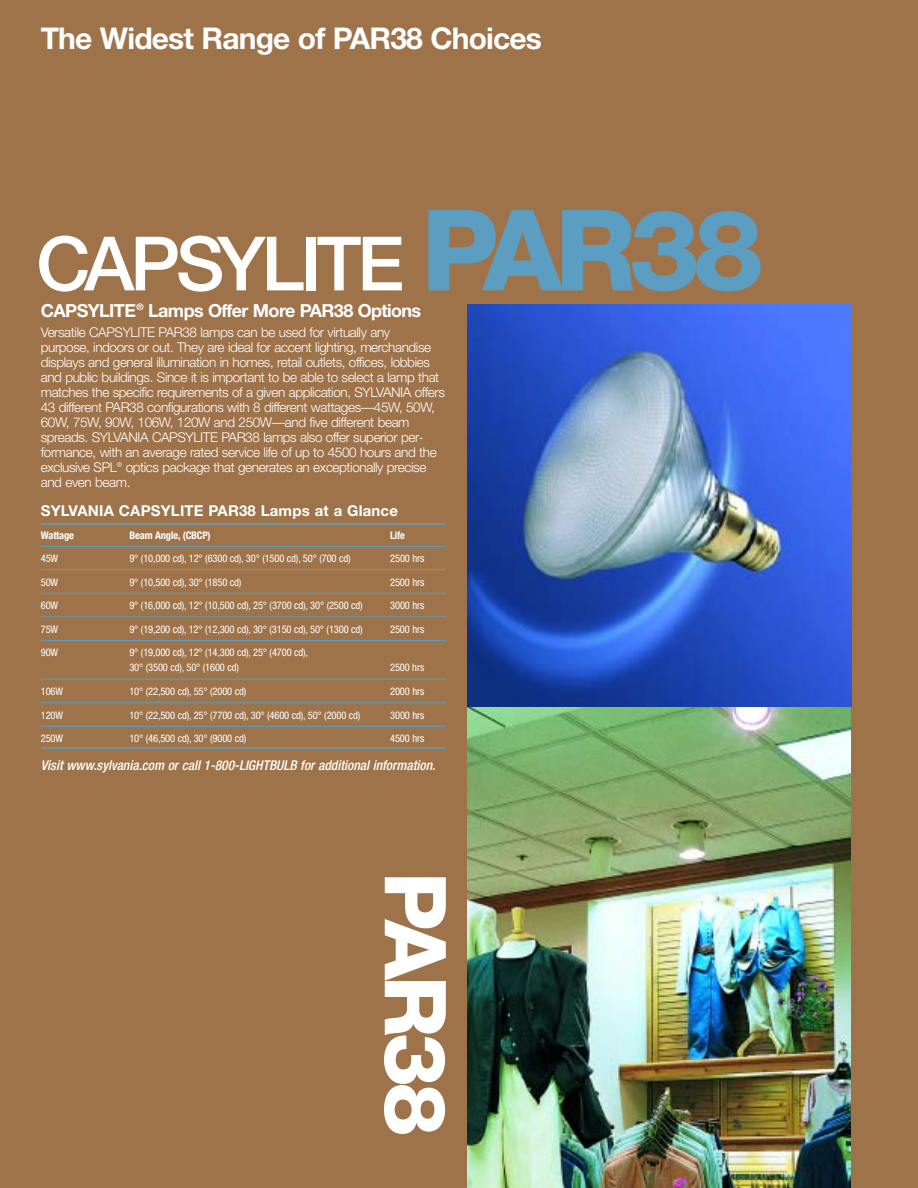
<style>
.page{position:relative;width:918px;height:1188px;background:#9e734a}
.page>*{position:absolute;margin:0;border:0;box-sizing:border-box;transform-origin:0 0}
.t1{font:800 85.5px "Helvetica Neue";letter-spacing:-.05em;color:#fff}
.t2{font:500 75px "Helvetica Neue";letter-spacing:-.055em;color:#fff}
.t3{font:700 30px "Helvetica Neue";letter-spacing:-.03em;color:#fff}
.t4{font:700 18px "Helvetica Neue";letter-spacing:-.035em;color:#fff}
.t5{font:700 15px "Helvetica Neue";letter-spacing:.01em;color:#fff}
.t6{font:300 13.5px/15px "Helvetica Neue";letter-spacing:-.03em;color:#fff}
.t7{font:italic 500 condensed 13.5px "Helvetica Neue";color:#fff}
.t8{font:condensed 10.5px/15px "Helvetica Neue";letter-spacing:-.015em;color:#fff}
.t9{font:700 condensed 10.5px "Helvetica Neue";letter-spacing:-.015em;color:#fff}
.s1{font-weight:800;font-size:112.5px;color:#5b9ec2}
</style>
<div class="page">
<hr style="left:41px;top:523px;width:405px;height:2px;background:#5b9ec2">
<hr style="left:41px;top:546px;width:405px;height:1px;background:#5b9ec2">
<hr style="left:41px;top:569px;width:405px;height:1px;background:#5b9ec2">
<hr style="left:41px;top:593px;width:405px;height:1px;background:#5b9ec2">
<hr style="left:41px;top:616px;width:405px;height:1px;background:#5b9ec2">
<hr style="left:41px;top:640px;width:405px;height:1px;background:#5b9ec2">
<hr style="left:41px;top:679px;width:405px;height:1px;background:#5b9ec2">
<hr style="left:41px;top:702px;width:405px;height:1px;background:#5b9ec2">
<hr style="left:41px;top:726px;width:405px;height:1px;background:#5b9ec2">
<hr style="left:41px;top:747px;width:405px;height:2px;background:#5b9ec2">
<img style="left:467px;top:706px;width:384px;height:482px">
<img style="left:467px;top:305px;width:384px;height:401px">
<h3 class="t3" style="left:41px;top:27px;width:503px">The Widest Range of PAR38 Choices</h3>
<h2 class="t2" style="left:36px;top:237px;width:729px">CAPSYLITE <span class="s1">PAR38</span></h2>
<h3 class="t4" style="left:41px;top:304px;width:382px">CAPSYLITE<sup>®</sup> Lamps Offer More PAR38 Options</h3>
<p class="t6" style="left:41px;top:326px;width:406px">Versatile CAPSYLITE PAR38 lamps can be used for virtually any<br>purpose, indoors or out. They are ideal for accent lighting, merchandise displays and general illumination in homes, retail outlets, offices, lobbies and public buildings. Since it is important to be able to select a lamp that matches the specific requirements of a given application, SYLVANIA offers 43 different PAR38 configurations with 8 different wattages—45W, 50W, 60W, 75W, 90W, 106W, 120W and 250W—and five different beam spreads. SYLVANIA CAPSYLITE PAR38 lamps also offer superior per&shy;formance, with an average rated service life of up to 4500 hours and the exclusive SPL<sup>®</sup> optics package that generates an exceptionally precise and even beam.</p>
<p class="t5" style="left:41px;top:505px;width:359px">SYLVANIA CAPSYLITE PAR38 Lamps at a Glance</p>
<p class="t9" style="left:41px;top:532px;width:35px">Wattage</p>
<p class="t9" style="left:129px;top:532px;width:83px">Beam Angle, (CBCP)</p>
<p class="t9" style="left:390px;top:532px;width:16px">Life</p>
<p class="t8" style="left:41px;top:552px;width:19px">45W</p>
<p class="t8" style="left:129px;top:552px;width:223px">9° (10,000 cd), 12° (6300 cd), 30° (1500 cd), 50° (700 cd)</p>
<p class="t8" style="left:390px;top:552px;width:36px">2500 hrs</p>
<p class="t8" style="left:41px;top:575px;width:19px">50W</p>
<p class="t8" style="left:129px;top:575px;width:114px">9° (10,500 cd), 30° (1850 cd)</p>
<p class="t8" style="left:390px;top:575px;width:36px">2500 hrs</p>
<p class="t8" style="left:41px;top:599px;width:19px">60W</p>
<p class="t8" style="left:129px;top:599px;width:235px">9° (16,000 cd), 12° (10,500 cd), 25° (3700 cd), 30° (2500 cd)</p>
<p class="t8" style="left:390px;top:599px;width:36px">3000 hrs</p>
<p class="t8" style="left:41px;top:622px;width:19px">75W</p>
<p class="t8" style="left:129px;top:622px;width:235px">9° (19,200 cd), 12° (12,300 cd), 30° (3150 cd), 50° (1300 cd)</p>
<p class="t8" style="left:390px;top:622px;width:36px">2500 hrs</p>
<p class="t8" style="left:41px;top:646px;width:19px">90W</p>
<p class="t8" style="left:129px;top:646px;width:180px">9° (19,000 cd), 12° (14,300 cd), 25° (4700 cd),<br>30° (3500 cd), 50° (1600 cd)</p>
<p class="t8" style="left:390px;top:661px;width:36px">2500 hrs</p>
<p class="t8" style="left:41px;top:685px;width:24px">106W</p>
<p class="t8" style="left:129px;top:685px;width:118px">10° (22,500 cd), 55° (2000 cd)</p>
<p class="t8" style="left:390px;top:685px;width:36px">2000 hrs</p>
<p class="t8" style="left:41px;top:708px;width:24px">120W</p>
<p class="t8" style="left:129px;top:708px;width:233px">10° (22,500 cd), 25° (7700 cd), 30° (4600 cd), 50° (2000 cd)</p>
<p class="t8" style="left:390px;top:708px;width:36px">3000 hrs</p>
<p class="t8" style="left:41px;top:732px;width:24px">250W</p>
<p class="t8" style="left:129px;top:732px;width:118px">10° (46,500 cd), 30° (9000 cd)</p>
<p class="t8" style="left:390px;top:732px;width:36px">4500 hrs</p>
<p class="t7" style="left:41px;top:761px;width:396px">Visit www.sylvania.com or call 1-800-LIGHTBULB for additional information.</p>
<h1 class="t1" style="left:446px;top:872px;width:266px;rotate:90deg">PAR38</h1>
</div>
